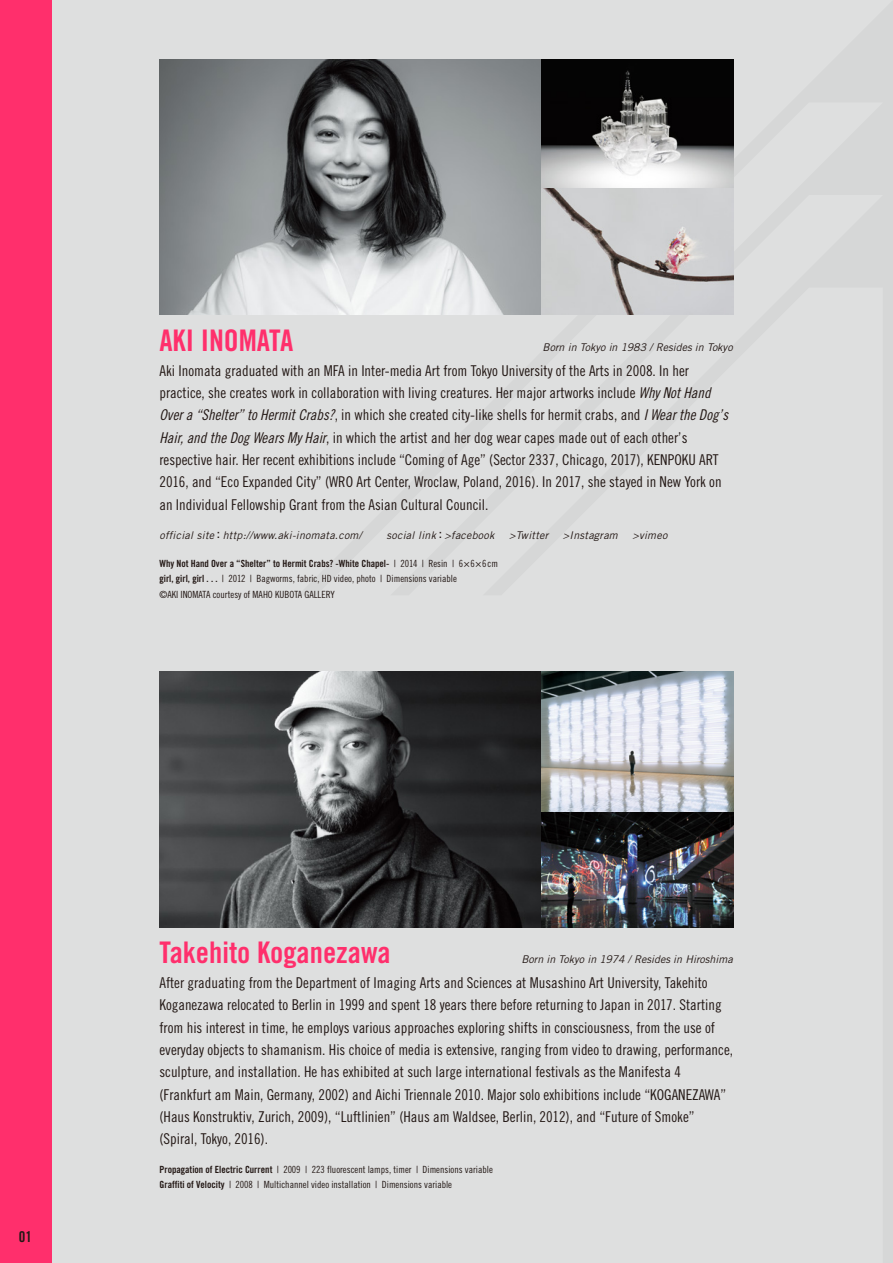
<style>
.page{position:relative;width:893px;height:1263px;background:#dedfdf}
.page>*{position:absolute;margin:0;border:0;box-sizing:border-box;transform-origin:0 0}
.t1{font:29.7px "Trade Gothic Bold Cond Twenty";color:#ff2f6c}
.t2{font:14.85px/22.4px "Trade Gothic Cond Eighteen";color:#231815}
.t3{font:14.85px "Trade Gothic Bold Cond Twenty";color:#231815}
.t4{font:italic 10.65px "Trade Gothic";letter-spacing:.025em;color:#231815}
.t5{font:italic 10.65px "Trade Gothic";color:#231815}
.t6{font:9.9px/15.5px "Trade Gothic Cond Eighteen";color:#231815}
.t7{font:9.9px "Trade Gothic Bold Cond Twenty";color:#231815}
.s1{font-family:"Trade Gothic Cond Eighteen Obl"}
.s2{font-family:"Gothic MB101 Pr 5";font-weight:500;font-style:normal}
.s3{font-family:"Trade Gothic Cond Eighteen"}
.s4{font-family:"Trade Gothic Bold Cond Twenty"}
</style>
<div class="page">
<div style="left:0;top:0;width:51px;height:1263px;background:#ff2f6c"></div>
<img style="left:159px;top:60px;width:574px;height:255px">
<img style="left:159px;top:672px;width:574px;height:255px">
<h1 class="t1" style="left:159px;top:322px;width:135px">AKI INOMATA</h1>
<p class="t5" style="left:543px;top:341px;width:192px">Born in Tokyo in 1983 / Resides in Tokyo</p>
<p class="t2" style="left:159px;top:359px;width:570px">Aki Inomata graduated with an MFA in Inter-media Art from Tokyo University of the Arts in 2008. In her practice, she creates work in collaboration with living creatures. Her major artworks include <span class="s1">Why Not Hand Over a “Shelter” to Hermit Crabs?</span>, in which she created city-like shells for hermit crabs, and <span class="s1">I Wear the Dog’s Hair, and the Dog Wears My Hair</span>, in which the artist and her dog wear capes made out of each other’s respective hair. Her recent exhibitions include “Coming of Age” (Sector 2337, Chicago, 2017), KENPOKU ART 2016, and “Eco Expanded City” (WRO Art Center, Wroclaw, Poland, 2016). In 2017, she stayed in New York on an Individual Fellowship Grant from the Asian Cultural Council.</p>
<p class="t4" style="left:159px;top:528px;width:204px">official site<span class="s2">：</span>http://www.aki-inomata.com/</p>
<p class="t4" style="left:386px;top:528px;width:109px">social link<span class="s2">：</span>&gt;facebook</p>
<p class="t4" style="left:509px;top:528px;width:41px">&gt;Twitter</p>
<p class="t4" style="left:563px;top:528px;width:56px">&gt;Instagram</p>
<p class="t4" style="left:632px;top:528px;width:36px">&gt;vimeo</p>
<p class="t7" style="left:159px;top:557px;width:340px">Why Not Hand Over a “Shelter” to Hermit Crabs? -White Chapel- <span class="s3">| 2014 | Resin | 6×6×6cm</span></p>
<p class="t6" style="left:159px;top:571px;width:299px"><span class="s4">girl, girl, girl . . .</span> | 2012 | Bagworms, fabric, HD video, photo | Dimensions variable ©AKI INOMATA courtesy of MAHO KUBOTA GALLERY</p>
<p class="t3" style="left:19px;top:1227px;width:15px">01</p>
<h1 class="t1" style="left:159px;top:934px;width:233px">Takehito Koganezawa</h1>
<p class="t5" style="left:521px;top:953px;width:213px">Born in Tokyo in 1974 / Resides in Hiroshima</p>
<p class="t2" style="left:159px;top:971px;width:575px">After graduating from the Department of Imaging Arts and Sciences at Musashino Art University, Takehito Koganezawa relocated to Berlin in 1999 and spent 18 years there before returning to Japan in 2017. Starting from his interest in time, he employs various approaches exploring shifts in consciousness, from the use of everyday objects to shamanism. His choice of media is extensive, ranging from video to drawing, performance, sculpture, and installation. He has exhibited at such large international festivals as the Manifesta 4 (Frankfurt am Main, Germany, 2002) and Aichi Triennale 2010. Major solo exhibitions include “KOGANEZAWA” (Haus Konstruktiv, Zurich, 2009), “Luftlinien” (Haus am Waldsee, Berlin, 2012), and “Future of Smoke” (Spiral, Tokyo, 2016).</p>
<p class="t6" style="left:159px;top:1161px;width:335px"><span class="s4">Propagation of Electric Current</span> | 2009 | 223 fluorescent lamps, timer | Dimensions variable<br><span class="s4">Graffiti of Velocity</span> | 2008 | Multichannel video installation | Dimensions variable</p>
</div>
